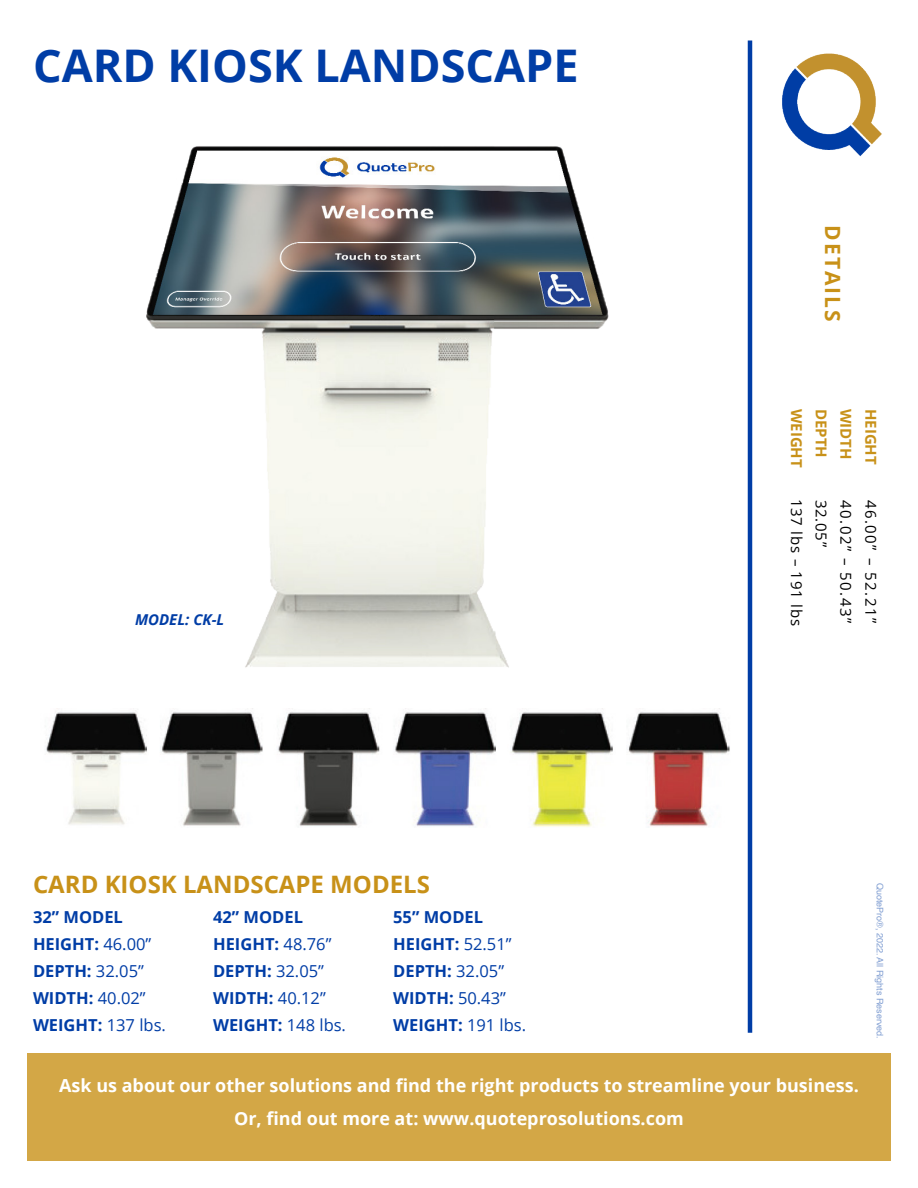
<style>
.page{position:relative;width:918px;height:1188px;background:#fff}
.page>*{position:absolute;margin:0;border:0;box-sizing:border-box;transform-origin:0 0}
.t1{font:700 45px "Open Sans";color:#003da6}
.t2{font:700 24px "Open Sans";color:#c89118}
.t3{font:700 21px "Open Sans";letter-spacing:.1em;color:#c89118}
.t4{font:700 18px "Open Sans";color:#fff}
.t5{font:700 16.5px/27px "Open Sans";color:#003da6}
.t6{font:15px "Open Sans";letter-spacing:.05em;color:#000}
.t7{font:700 15px "Open Sans";color:#c89118}
.t8{font:italic 700 15px "Open Sans";color:#003da6}
.t9{font:9px "Helvetica";color:#809ed2}
.s1{font-weight:400}
</style>
<div class="page">
<hr style="left:748px;top:40px;width:4px;height:993px;background:#003da6">
<img style="left:782px;top:53px;width:100px;height:104px">
<div style="left:27px;top:1053px;width:864px;height:108px;background:#d3a746"></div>
<img style="left:46px;top:708px;width:684px;height:119px">
<img style="left:146px;top:146px;width:463px;height:522px">
<p class="t1" style="left:33px;top:34px;width:547px">CARD KIOSK LANDSCAPE</p>
<p class="t8" style="left:135px;top:609px;width:91px">MODEL: CK-L</p>
<p class="t2" style="left:33px;top:868px;width:399px">CARD KIOSK LANDSCAPE MODELS</p>
<p class="t5" style="left:33px;top:903px;width:91px">32” MODEL</p>
<p class="t5" style="left:33px;top:930px;width:120px">HEIGHT: <span class="s1">46.00”<br></span>DEPTH: <span class="s1">32.05”<br></span>WIDTH: <span class="s1">40.02”</span></p>
<p class="t5" style="left:33px;top:1011px;width:134px">WEIGHT: <span class="s1">137 lbs.</span></p>
<p class="t5" style="left:213px;top:903px;width:91px">42” MODEL</p>
<p class="t5" style="left:213px;top:930px;width:120px">HEIGHT: <span class="s1">48.76”<br></span>DEPTH: <span class="s1">32.05”<br></span>WIDTH: <span class="s1">40.12”</span></p>
<p class="t5" style="left:213px;top:1011px;width:134px">WEIGHT: <span class="s1">148 lbs.</span></p>
<p class="t5" style="left:393px;top:903px;width:91px">55” MODEL</p>
<p class="t5" style="left:393px;top:930px;width:120px">HEIGHT: <span class="s1">52.51”<br></span>DEPTH: <span class="s1">32.05”<br></span>WIDTH: <span class="s1">50.43”</span></p>
<p class="t5" style="left:393px;top:1011px;width:134px">WEIGHT: <span class="s1">191 lbs.</span></p>
<p class="t3" style="left:848px;top:225px;width:98px;rotate:90deg">DETAILS</p>
<p class="t7" style="left:807px;top:409px;width:60px;rotate:90deg">WEIGHT</p>
<p class="t6" style="left:807px;top:499px;width:128px;rotate:90deg">137 lbs – 191 lbs</p>
<p class="t7" style="left:832px;top:409px;width:51px;rotate:90deg">DEPTH</p>
<p class="t6" style="left:832px;top:500px;width:49px;rotate:90deg">32.05”</p>
<p class="t7" style="left:857px;top:409px;width:52px;rotate:90deg">WIDTH</p>
<p class="t6" style="left:856px;top:500px;width:125px;rotate:90deg">40.02” – 50.43”</p>
<p class="t7" style="left:881px;top:409px;width:57px;rotate:90deg">HEIGHT</p>
<p class="t6" style="left:881px;top:500px;width:125px;rotate:90deg">46.00” – 52.21”</p>
<p class="t9" style="left:887px;top:883px;width:158px;rotate:90deg">QuotePro®, 2022. All Rights Reserved.</p>
<p class="t4" style="left:59px;top:1073px;width:801px">Ask us about our other solutions and find the right products to streamline your business.</p>
<p class="t4" style="left:234px;top:1106px;width:451px">Or, find out more at: www.quoteprosolutions.com</p>
</div>
